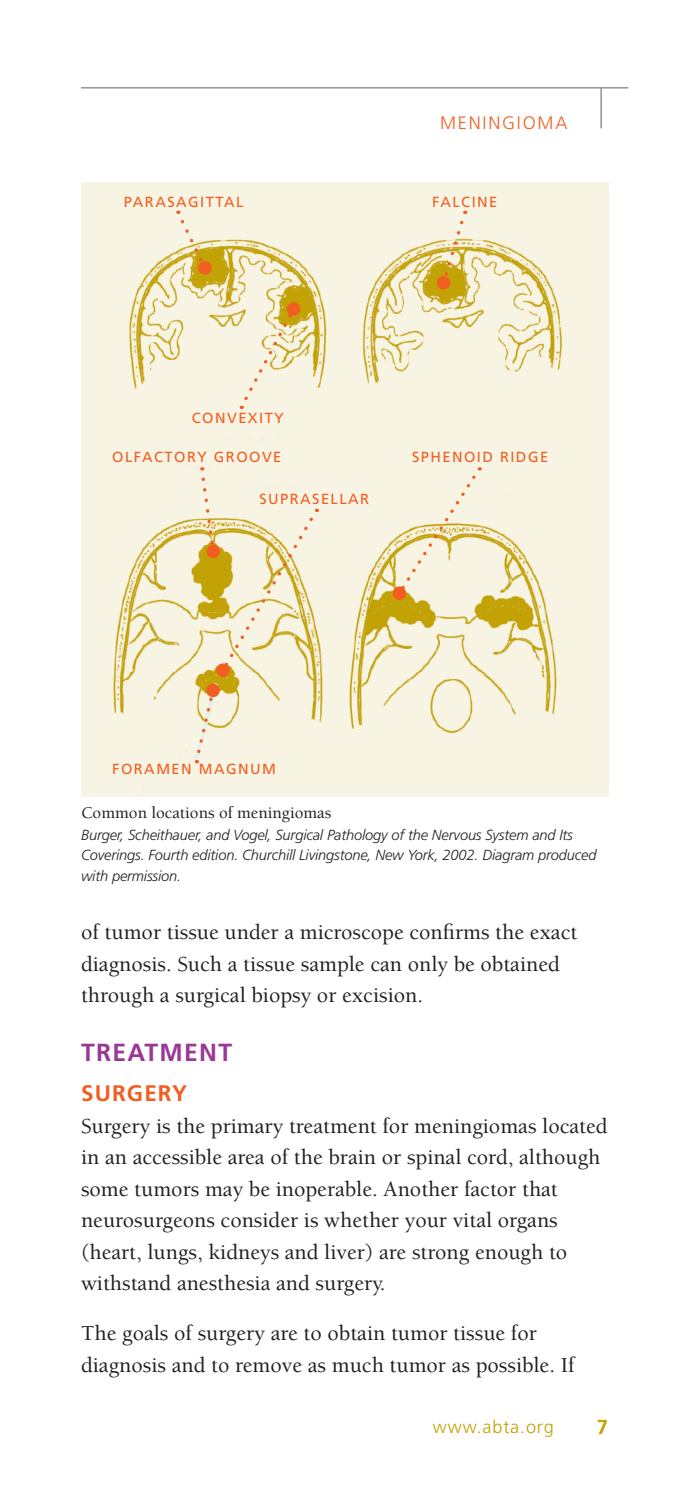
<style>
.page{position:relative;width:689px;height:1499px;background:#fff}
.page>*{position:absolute;margin:0;border:0;box-sizing:border-box;transform-origin:0 0}
.subhead_1{font:700 24.75px "Frutiger";letter-spacing:.05em;color:#993995}
.subhead_2{font:700 22.5px "Frutiger";letter-spacing:.05em;color:#f25d21}
.body_text_0p_before{font:500 22.05px/31.5px "Berkeley";color:#231f20}
.body_text_p8_before{font:500 22.05px/31.5px "Berkeley";color:#231f20}
.t1{font:700 20.25px "Frutiger";color:#c2a205}
.t2{font:300 18px "Frutiger";letter-spacing:.05em;color:#c2a205}
.t3{font:300 18px "Frutiger";letter-spacing:.1em;color:#f25d21}
.t4{font:500 16.88px "Berkeley";color:#231f20}
.Credit{font:italic 300 14.62px/20.2px "Frutiger";letter-spacing:-.01em;color:#231f20}
.term{font:14.62px "Frutiger";letter-spacing:.1em;color:#f25d21}
</style>
<div class="page">
<hr style="left:81px;top:87px;width:547px;height:1px;background:#939598">
<hr style="left:600px;top:88px;width:1px;height:40px;background:#939598">
<img style="left:81px;top:182px;width:527px;height:614px">
<svg style="left:441px;top:211px;width:25px;height:73px;background:#e5d293"></svg>
<div style="left:437px;top:276px;width:13px;height:13px;background:#f25d21;border-radius:50%"></div>
<svg style="left:199px;top:467px;width:118px;height:205px;background:#eee3bc"></svg>
<div style="left:216px;top:663px;width:14px;height:14px;background:#f25d21;border-radius:50%"></div>
<svg style="left:397px;top:467px;width:83px;height:128px;background:#f4edd3"></svg>
<div style="left:392px;top:586px;width:14px;height:14px;background:#f25d21;border-radius:50%"></div>
<svg style="left:178px;top:211px;width:29px;height:58px;background:#ecddaf"></svg>
<div style="left:198px;top:261px;width:13px;height:14px;background:#f25d21;border-radius:50%"></div>
<svg style="left:241px;top:307px;width:55px;height:102px;background:#f2e9cb"></svg>
<div style="left:287px;top:302px;width:13px;height:14px;background:#f25d21;border-radius:50%"></div>
<svg style="left:192px;top:679px;width:28px;height:86px;background:#f0e5c5"></svg>
<div style="left:206px;top:683px;width:14px;height:14px;background:#f25d21;border-radius:50%"></div>
<p class="term" style="left:124px;top:193px;width:121px">PARASAGITTAL</p>
<p class="t3" style="left:440px;top:112px;width:129px">MENINGIOMA</p>
<p class="term" style="left:432px;top:193px;width:67px">FALCINE</p>
<p class="term" style="left:192px;top:409px;width:94px">CONVEXITY</p>
<p class="term" style="left:112px;top:448px;width:171px">OLFACTORY GROOVE</p>
<p class="term" style="left:259px;top:491px;width:111px">SUPRASELLAR</p>
<p class="term" style="left:412px;top:448px;width:138px">SPHENOID RIDGE</p>
<p class="term" style="left:112px;top:760px;width:165px">FORAMEN MAGNUM</p>
<p class="t4" style="left:81px;top:803px;width:252px">Common locations of meningiomas</p>
<p class="Credit" style="left:81px;top:825px;width:517px">Burger, Scheithauer, and Vogel, Surgical Pathology of the Nervous System and Its<br>Coverings. Fourth edition. Churchill Livingstone, New York, 2002. Diagram produced with permission.</p>
<p class="body_text_p8_before" style="left:81px;top:917px;width:497px">of tumor tissue under a microscope confirms the exact diagnosis. Such a tissue sample can only be obtained through a surgical biopsy or excision.</p>
<p class="subhead_1" style="left:81px;top:1037px;width:152px">TREATMENT</p>
<p class="subhead_2" style="left:81px;top:1080px;width:107px">SURGERY</p>
<p class="body_text_0p_before" style="left:81px;top:1110px;width:528px">Surgery is the primary treatment for meningiomas located in an accessible area of the brain or spinal cord, although some tumors may be inoperable. Another factor that neurosurgeons consider is whether your vital organs (heart, lungs, kidneys and liver) are strong enough to withstand anesthesia and surgery.</p>
<p class="body_text_p8_before" style="left:81px;top:1317px;width:495px">The goals of surgery are to obtain tumor tissue for diagnosis and to remove as much tumor as possible. If</p>
<p class="t2" style="left:433px;top:1416px;width:122px">www.abta.org</p>
<p class="t1" style="left:596px;top:1414px;width:13px">7</p>
</div>
